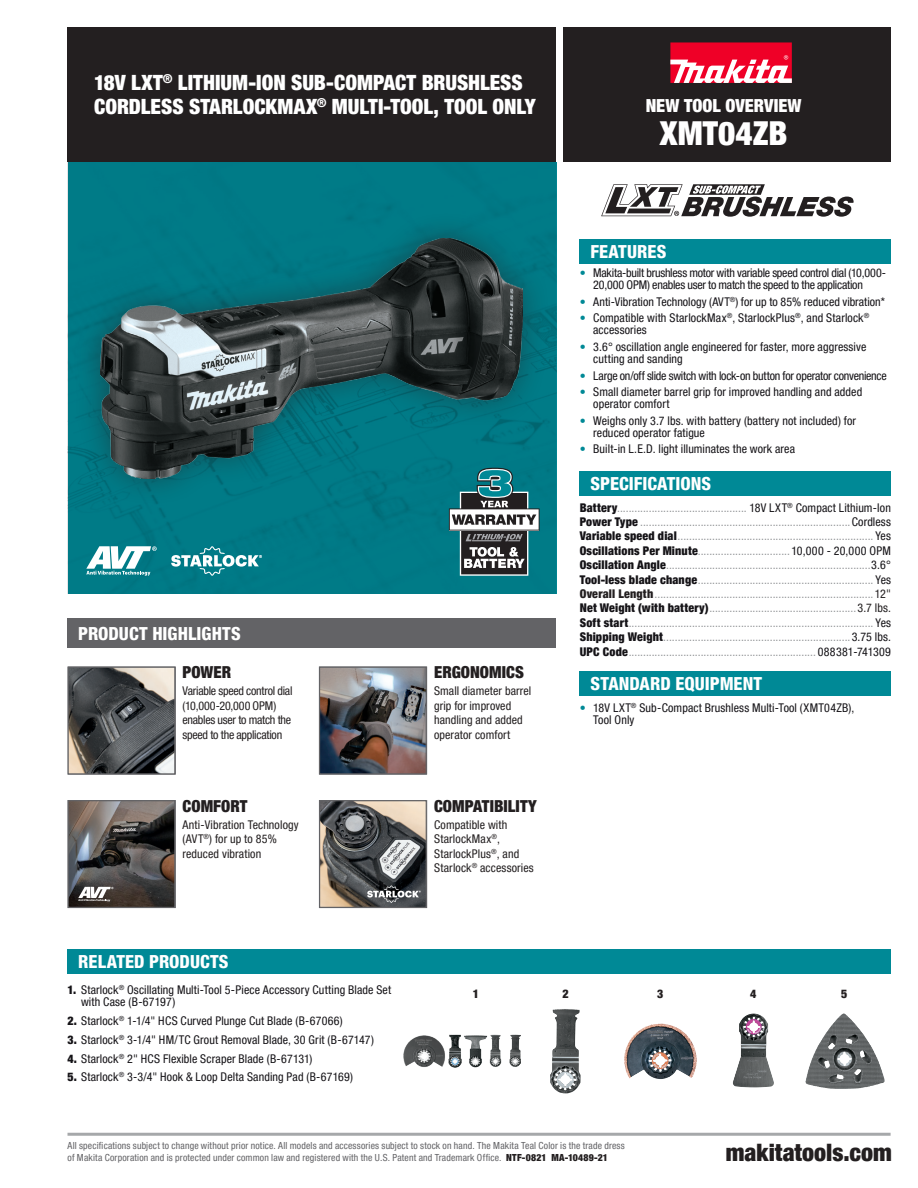
<style>
.page{position:relative;width:918px;height:1188px;background:#fff}
.page>*{position:absolute;margin:0;border:0;box-sizing:border-box;transform-origin:0 0}
.t1{font:900 condensed 33px "Helvetica Neue LT Pro";color:#fff}
.t2{font:900 condensed 24px "Helvetica Neue LT Pro";color:#231f20}
.t3{font:900 condensed 21px/24px "Helvetica Neue LT Pro";color:#fff}
.t4{font:800 condensed 18px "Helvetica Neue LT Pro";color:#fff}
.t5{font:900 condensed 18px "Helvetica Neue LT Pro";color:#fff}
.t6{font:900 condensed 16.5px "Helvetica Neue LT Pro";letter-spacing:.005em;color:#231f20}
.t7{font:condensed 12px/14.4px "Helvetica Neue LT Pro";letter-spacing:.01em;color:#939598;text-align:justify}
.t8{font:condensed 12px/12px "Helvetica Neue LT Pro";letter-spacing:.01em;color:#151317}
.t9{font:condensed 12px/14.4px "Helvetica Neue LT Pro";letter-spacing:.01em;color:#231f20}
.t10{font:condensed 12px/12px "Helvetica Neue LT Pro";letter-spacing:-.02em;color:#151317}
.t11{font:condensed 12px/14.4px "Helvetica Neue LT Pro";letter-spacing:-.02em;color:#231f20}
.t12{font:900 condensed 12px "Helvetica Neue LT Pro";color:#231f20}
.t13{font:condensed 9.75px/11.7px "Helvetica Neue LT Pro";letter-spacing:.015em;color:#636366}
.s1{color:#008996}
.s2{font-weight:900;color:#151317}
.s3{color:#151317}
.s4{font-weight:900;color:#231f20}
.s5{color:#231f20}
.s6{font-weight:900}
</style>
<div class="page">
<div style="left:564px;top:27px;width:327px;height:135px;background:#231f20"></div>
<div style="left:67px;top:27px;width:489px;height:135px;background:#231f20"></div>
<div style="left:68px;top:162px;width:488px;height:432px;background:#007b87"></div>
<hr style="left:68px;top:1133px;width:823px;height:3px;background:#939598">
<div style="left:72px;top:210px;width:479px;height:297px;background:#231f20;opacity:.5"></div>
<img style="left:101px;top:239px;width:421px;height:239px">
<img style="left:70px;top:802px;width:104px;height:104px">
<div style="left:68px;top:800px;width:108px;height:108px;border:1px solid #636366"></div>
<img style="left:321px;top:669px;width:104px;height:104px">
<div style="left:319px;top:667px;width:108px;height:108px;border:1px solid #636366"></div>
<img style="left:321px;top:802px;width:104px;height:104px">
<div style="left:319px;top:800px;width:108px;height:108px;border:1px solid #636366"></div>
<img style="left:70px;top:669px;width:104px;height:104px">
<div style="left:68px;top:667px;width:108px;height:108px;border:1px solid #636366"></div>
<img style="left:403px;top:1034px;width:118px;height:34px">
<img style="left:550px;top:1009px;width:31px;height:84px">
<img style="left:733px;top:1014px;width:41px;height:73px">
<img style="left:642px;top:1024px;width:19px;height:5px">
<img style="left:825px;top:1014px;width:18px;height:21px">
<div style="left:67px;top:619px;width:489px;height:29px;background:#636366"></div>
<div style="left:68px;top:949px;width:823px;height:25px;background:#008996"></div>
<div style="left:580px;top:239px;width:311px;height:25px;background:#008996"></div>
<div style="left:580px;top:471px;width:311px;height:25px;background:#008996"></div>
<div style="left:580px;top:671px;width:311px;height:25px;background:#008996"></div>
<div style="left:670px;top:42px;width:122px;height:41px;background:#ef0027"></div>
<svg style="left:670px;top:55px;width:122px;height:28px"></svg>
<svg style="left:449px;top:468px;width:91px;height:108px"></svg>
<svg style="left:78px;top:887px;width:35px;height:15px"></svg>
<svg style="left:86px;top:546px;width:71px;height:30px"></svg>
<svg style="left:171px;top:546px;width:91px;height:30px"></svg>
<svg style="left:367px;top:886px;width:54px;height:17px"></svg>
<svg style="left:601px;top:184px;width:253px;height:33px"></svg>
<h3 class="t3" style="left:94px;top:70px;width:443px">18V LXT<sup>®</sup> LITHIUM-ION SUB-COMPACT BRUSHLESS<br>CORDLESS STARLOCKMAX<sup>®</sup> MULTI-TOOL, TOOL ONLY</h3>
<h3 class="t4" style="left:78px;top:622px;width:164px">PRODUCT HIGHLIGHTS</h3>
<h3 class="t6" style="left:183px;top:663px;width:50px">POWER</h3>
<p class="t11" style="left:183px;top:684px;width:112px">Variable speed control dial (10,000-20,000 OPM) enables user to match the speed to the application</p>
<h3 class="t6" style="left:183px;top:796px;width:67px">COMFORT</h3>
<p class="t9" style="left:183px;top:817px;width:118px">Anti-Vibration Technology (AVT<sup>®</sup>) for up to 85% reduced vibration</p>
<h3 class="t6" style="left:434px;top:663px;width:91px">ERGONOMICS</h3>
<p class="t9" style="left:434px;top:684px;width:99px">Small diameter barrel grip for improved handling and added operator comfort</p>
<h3 class="t6" style="left:434px;top:796px;width:104px">COMPATIBILITY</h3>
<p class="t9" style="left:434px;top:817px;width:101px">Compatible with<br>StarlockMax<sup>®</sup>,<br>StarlockPlus<sup>®</sup>, and<br>Starlock<sup>®</sup> accessories</p>
<h3 class="t5" style="left:646px;top:95px;width:157px">NEW TOOL OVERVIEW</h3>
<h1 class="t1" style="left:660px;top:114px;width:129px">XMT04ZB</h1>
<h3 class="t4" style="left:591px;top:240px;width:77px">FEATURES</h3>
<p class="t10" style="left:593px;top:267px;width:294px;text-indent:-14px"><span class="s1">•</span> Makita-built brushless motor with variable speed control dial (10,000-<br>20,000 OPM) enables user to match the speed to the application</p>
<p class="t8" style="left:580px;top:295px;width:307px"><span class="s1">•</span> Anti-Vibration Technology (AVT<sup>®</sup>) for up to 85% reduced vibration*</p>
<p class="t8" style="left:593px;top:312px;width:278px;text-indent:-14px"><span class="s1">•</span> Compatible with StarlockMax<sup>®</sup>, StarlockPlus<sup>®</sup>, and Starlock<sup>® </sup>accessories</p>
<p class="t8" style="left:593px;top:341px;width:275px;text-indent:-14px"><span class="s1">•</span> 3.6° oscillation angle engineered for faster, more aggressive cutting and sanding</p>
<p class="t10" style="left:580px;top:369px;width:309px"><span class="s1">•</span> Large on/off slide switch with lock-on button for operator convenience</p>
<p class="t8" style="left:593px;top:386px;width:271px;text-indent:-14px"><span class="s1">•</span> Small diameter barrel grip for improved handling and added operator comfort</p>
<p class="t8" style="left:593px;top:414px;width:264px;text-indent:-14px"><span class="s1">•</span> Weighs only 3.7 lbs. with battery (battery not included) for reduced operator fatigue</p>
<p class="t8" style="left:580px;top:443px;width:217px"><span class="s1">•</span> Built-in L.E.D. light illuminates the work area</p>
<h3 class="t4" style="left:591px;top:472px;width:122px">SPECIFICATIONS</h3>
<p class="t7" style="left:580px;top:500px;width:313px"><span class="s2">Battery</span>............................................. <span class="s3">18V LXT</span><sup>®</sup> <span class="s3">Compact Lithium-Ion </span><span class="s2">Power Type</span> .........................................................................<span class="s3">Cordless </span><span class="s2">Variable speed dial</span>.................................................................... <span class="s3">Yes </span><span class="s2">Oscillations Per Minute</span>................................ <span class="s3">10,000 - 20,000 OPM </span><span class="s2">Oscillation Angle</span>.......................................................................<span class="s3">3.6° </span><span class="s2">Tool-less blade change</span>............................................................. <span class="s3">Yes </span><span class="s4">Overall Length</span>............................................................................<span class="s5">12" </span><span class="s2">Net Weight (with battery)</span>...................................................<span class="s5">3.7 lbs.<br></span><span class="s2">Soft start</span>..................................................................................... <span class="s3">Yes </span><span class="s2">Shipping Weight</span>.................................................................<span class="s3">3.75 lbs.<br></span><span class="s2">UPC Code</span>................................................................. <span class="s3">088381-741309</span></p>
<h3 class="t4" style="left:591px;top:673px;width:173px">STANDARD EQUIPMENT</h3>
<p class="t8" style="left:593px;top:702px;width:263px;text-indent:-13px"><span class="s1">•</span> 18V LXT<sup>®</sup> Sub-Compact Brushless Multi-Tool (XMT04ZB),<br>Tool Only</p>
<h3 class="t4" style="left:78px;top:951px;width:152px">RELATED PRODUCTS</h3>
<p class="t8" style="left:81px;top:984px;width:312px;text-indent:-14px"><span class="s6">1.</span> Starlock<sup>®</sup> Oscillating Multi-Tool 5-Piece Accessory Cutting Blade Set with Case (B-67197)</p>
<p class="t8" style="left:68px;top:1015px;width:277px"><span class="s6">2.</span> Starlock<sup>®</sup> 1-1/4" HCS Curved Plunge Cut Blade (B-67066)</p>
<p class="t8" style="left:68px;top:1034px;width:308px"><span class="s6">3.</span> Starlock<sup>®</sup> 3-1/4" HM/TC Grout Removal Blade, 30 Grit (B-67147)</p>
<p class="t8" style="left:68px;top:1052px;width:247px"><span class="s6">4.</span> Starlock<sup>®</sup> 2" HCS Flexible Scraper Blade (B-67131)</p>
<p class="t8" style="left:68px;top:1071px;width:287px"><span class="s6">5.</span> Starlock<sup>®</sup> 3-3/4" Hook &amp; Loop Delta Sanding Pad (B-67169)</p>
<p class="t12" style="left:473px;top:987px;width:8px">1</p>
<p class="t12" style="left:562px;top:987px;width:8px">2</p>
<p class="t12" style="left:657px;top:987px;width:8px">3</p>
<p class="t12" style="left:750px;top:987px;width:8px">4</p>
<p class="t12" style="left:841px;top:987px;width:8px">5</p>
<p class="t13" style="left:68px;top:1140px;width:559px">All specifications subject to change without prior notice. All models and accessories subject to stock on hand. The Makita Teal Color is the trade dress of Makita Corporation and is protected under common law and registered with the U.S. Patent and Trademark Office. <span class="s4">NTF-0821 MA-10489-21</span></p>
<h2 class="t2" style="left:726px;top:1138px;width:167px">makitatools.com</h2>
</div>
